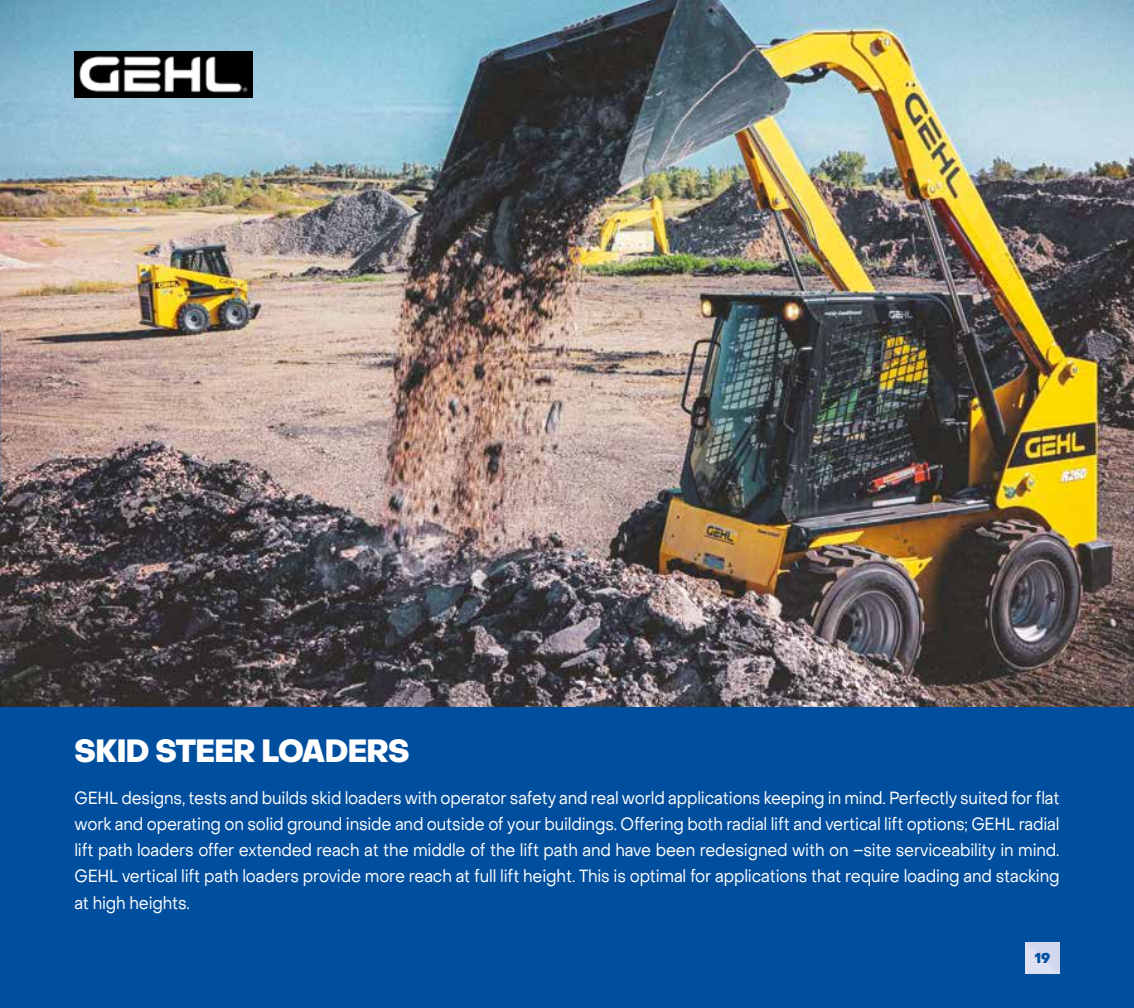
<style>
.page{position:relative;width:1134px;height:1008px;background:#fff}
.page>*{position:absolute;margin:0;border:0;box-sizing:border-box;transform-origin:0 0}
.t1{font:800 31.5px "Object Sans";letter-spacing:-.02em;color:#fff;scale:.95 1}
.t2{font:17.5px/26.2px "Object Sans";letter-spacing:-.01em;color:#fff;text-align:justify;scale:.9 1}
.t3{font:800 14px "Object Sans";color:#004f9f}
</style>
<div class="page">
<img style="left:0;top:0;width:1134px;height:707px">
<div style="left:0;top:707px;width:1134px;height:301px;background:#004f9f"></div>
<img style="left:0;top:0;width:1px;height:363px">
<svg style="left:1026px;top:943px;width:34px;height:31px"></svg>
<img style="left:74px;top:51px;width:179px;height:47px">
<h1 class="t1" style="left:74px;top:732px;width:354px">SKID STEER LOADERS</h1>
<p class="t2" style="left:74px;top:785px;width:1096px">GEHL designs, tests and builds skid loaders with operator safety and real world applications keeping in mind. Perfectly suited for flat work and operating on solid ground inside and outside of your buildings. Offering both radial lift and vertical lift options; GEHL radial lift path loaders offer extended reach at the middle of the lift path and have been redesigned with on –site serviceability in mind.<br>GEHL vertical lift path loaders provide more reach at full lift height. This is optimal for applications that require loading and stacking at high heights.</p>
<p class="t3" style="left:1035px;top:949px;width:17px">19</p>
</div>
